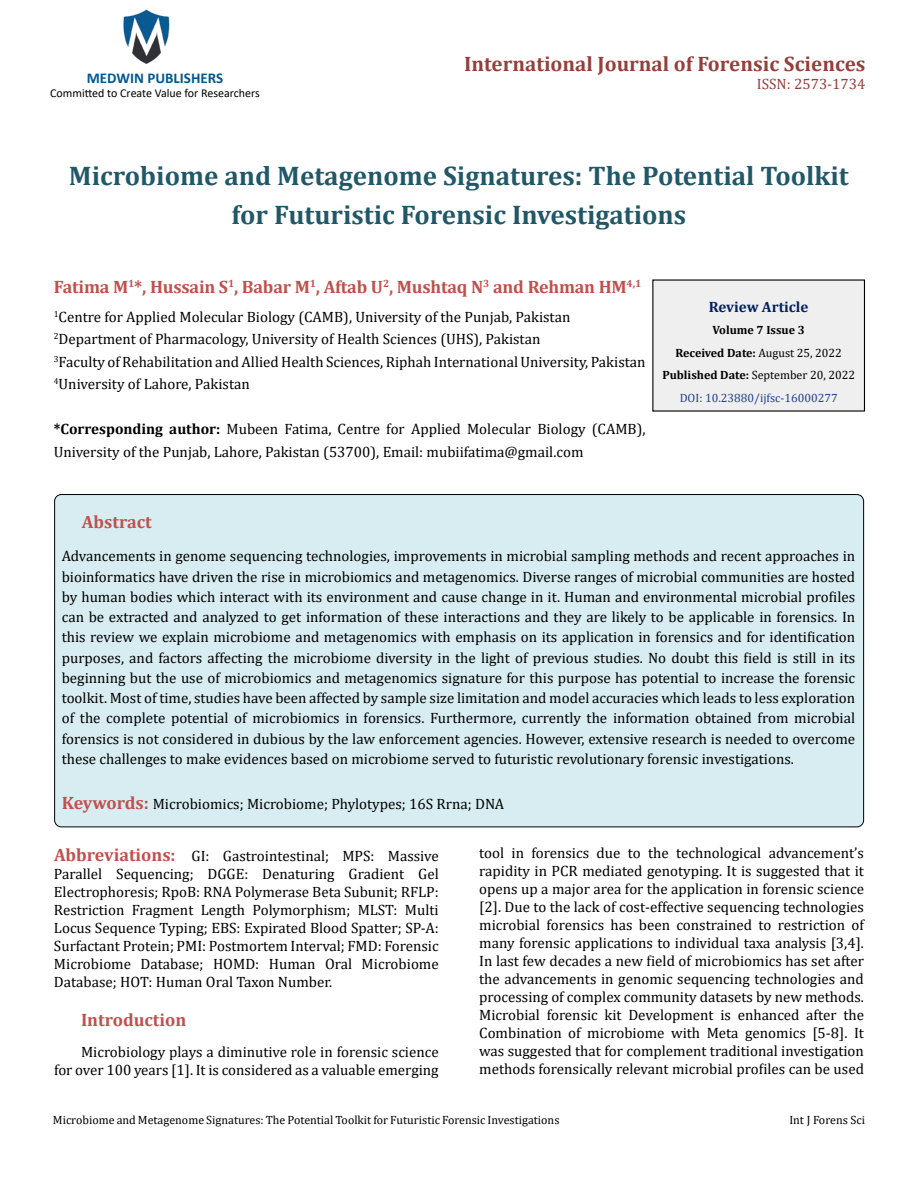
<style>
.page{position:relative;width:918px;height:1188px;background:#fff}
.page>*{position:absolute;margin:0;border:0;box-sizing:border-box;transform-origin:0 0}
.t1{font:700 27px/39px "Cambria";color:#215868;text-align:center}
.t2{font:700 21px "Cambria";color:#953f3c}
.t3{font:700 18px "Cambria";letter-spacing:-.01em;color:#c0504d}
.t4{font:15px/18px "Cambria";color:#000;text-align:justify}
.t5{font:700 15px "Calibri";color:#005991}
.t6{font:15px "Cambria";color:#953f3c}
.t7{font:700 15px "Cambria";color:#002060}
.t8{font:12px "Cambria";color:#000}
.t9{font:700 12px/22.5px "Cambria";color:#000;text-align:center}
.t10{font:12px "Calibri";color:#000}
.s1{font-weight:700}
.s2{font-weight:400}
.s3{font-weight:400;color:#25408f}
.s4{font-weight:700;font-size:18px;color:#c0504d}
</style>
<div class="page">
<img style="left:123px;top:9px;width:47px;height:55px">
<div style="left:653px;top:280px;width:211px;height:131px;background:#efefef"></div>
<div style="left:55px;top:495px;width:809px;height:332px;background:#d8edf2;border-radius:7px"></div>
<p class="t5" style="left:87px;top:67px;width:138px">MEDWIN PUBLISHERS</p>
<p class="t10" style="left:50px;top:85px;width:211px">Committed to Create Value for Researchers</p>
<h2 class="t2" style="left:464px;top:49px;width:403px">International Journal of Forensic Sciences</h2>
<p class="t6" style="left:757px;top:75px;width:110px">ISSN: 2573-1734</p>
<h1 class="t1" style="left:69px;top:155px;width:781px">Microbiome and Metagenome Signatures: The Potential Toolkit for Futuristic Forensic Investigations</h1>
<p class="t3" style="left:54px;top:274px;width:589px">Fatima M<sup>1</sup>*, Hussain S<sup>1</sup>, Babar M<sup>1</sup>, Aftab U<sup>2</sup>, Mushtaq N<sup>3</sup> and Rehman HM<sup>4,1</sup></p>
<p class="t4" style="left:54px;top:305px;width:593px;line-height:22.5px;text-align:left"><sup>1</sup>Centre for Applied Molecular Biology (CAMB), University of the Punjab, Pakistan <sup>2</sup>Department of Pharmacology, University of Health Sciences (UHS), Pakistan<br><sup>3</sup>Faculty of Rehabilitation and Allied Health Sciences, Riphah International University, Pakistan <sup>4</sup>University of Lahore, Pakistan</p>
<p class="t4" style="left:54px;top:418px;width:593px;line-height:22.5px"><span class="s1">*Corresponding author:</span> Mubeen Fatima, Centre for Applied Molecular Biology (CAMB),<br>University of the Punjab, Lahore, Pakistan (53700), Email: mubiifatima@gmail.com</p>
<p class="t7" style="left:709px;top:296px;width:101px">Review Article</p>
<p class="t9" style="left:662px;top:319px;width:194px">Volume 7 Issue 3<br>Received Date: <span class="s2">August 25, 2022<br></span>Published Date: <span class="s2">September 20, 2022<br></span><span class="s3">DOI: 10.23880/ijfsc-16000277</span></p>
<p class="t3" style="left:82px;top:509px;width:71px">Abstract</p>
<p class="t4" style="left:62px;top:546px;width:795px;line-height:20.2px">Advancements in genome sequencing technologies, improvements in microbial sampling methods and recent approaches in bioinformatics have driven the rise in microbiomics and metagenomics. Diverse ranges of microbial communities are hosted by human bodies which interact with its environment and cause change in it. Human and environmental microbial profiles can be extracted and analyzed to get information of these interactions and they are likely to be applicable in forensics. In this review we explain microbiome and metagenomics with emphasis on its application in forensics and for identification purposes, and factors affecting the microbiome diversity in the light of previous studies. No doubt this field is still in its beginning but the use of microbiomics and metagenomics signature for this purpose has potential to increase the forensic toolkit. Most of time, studies have been affected by sample size limitation and model accuracies which leads to less exploration of the complete potential of microbiomics in forensics. Furthermore, currently the information obtained from microbial forensics is not considered in dubious by the law enforcement agencies. However, extensive research is needed to overcome these challenges to make evidences based on microbiome served to futuristic revolutionary forensic investigations.</p>
<p class="t4" style="left:62px;top:795px;width:444px"><span class="s4">Keywords:</span> Microbiomics; Microbiome; Phylotypes; 16S Rrna; DNA</p>
<p class="t4" style="left:54px;top:847px;width:386px"><span class="s4">Abbreviations:</span> GI: Gastrointestinal; MPS: Massive Parallel Sequencing; DGGE: Denaturing Gradient Gel Electrophoresis; RpoB: RNA Polymerase Beta Subunit; RFLP:<br>Restriction Fragment Length Polymorphism; MLST: Multi Locus Sequence Typing; EBS: Expirated Blood Spatter; SP-A:<br>Surfactant Protein; PMI: Postmortem Interval; FMD: Forensic Microbiome Database; HOMD: Human Oral Microbiome Database; HOT: Human Oral Taxon Number.</p>
<p class="t3" style="left:81px;top:1007px;width:107px">Introduction</p>
<p class="t4" style="left:54px;top:1043px;width:386px;text-align:right">Microbiology plays a diminutive role in forensic science<br>for over 100 years [1]. It is considered as a valuable emerging</p>
<p class="t4" style="left:479px;top:844px;width:386px">tool in forensics due to the technological advancement’s rapidity in PCR mediated genotyping. It is suggested that it opens up a major area for the application in forensic science [2]. Due to the lack of cost-effective sequencing technologies microbial forensics has been constrained to restriction of many forensic applications to individual taxa analysis [3,4].<br>In last few decades a new field of microbiomics has set after the advancements in genomic sequencing technologies and processing of complex community datasets by new methods.<br>Microbial forensic kit Development is enhanced after the Combination of microbiome with Meta genomics [5-8]. It was suggested that for complement traditional investigation methods forensically relevant microbial profiles can be used</p>
<p class="t8" style="left:53px;top:1113px;width:508px">Microbiome and Metagenome Signatures: The Potential Toolkit for Futuristic Forensic Investigations</p>
<p class="t8" style="left:789px;top:1113px;width:77px">Int J Forens Sci</p>
</div>
